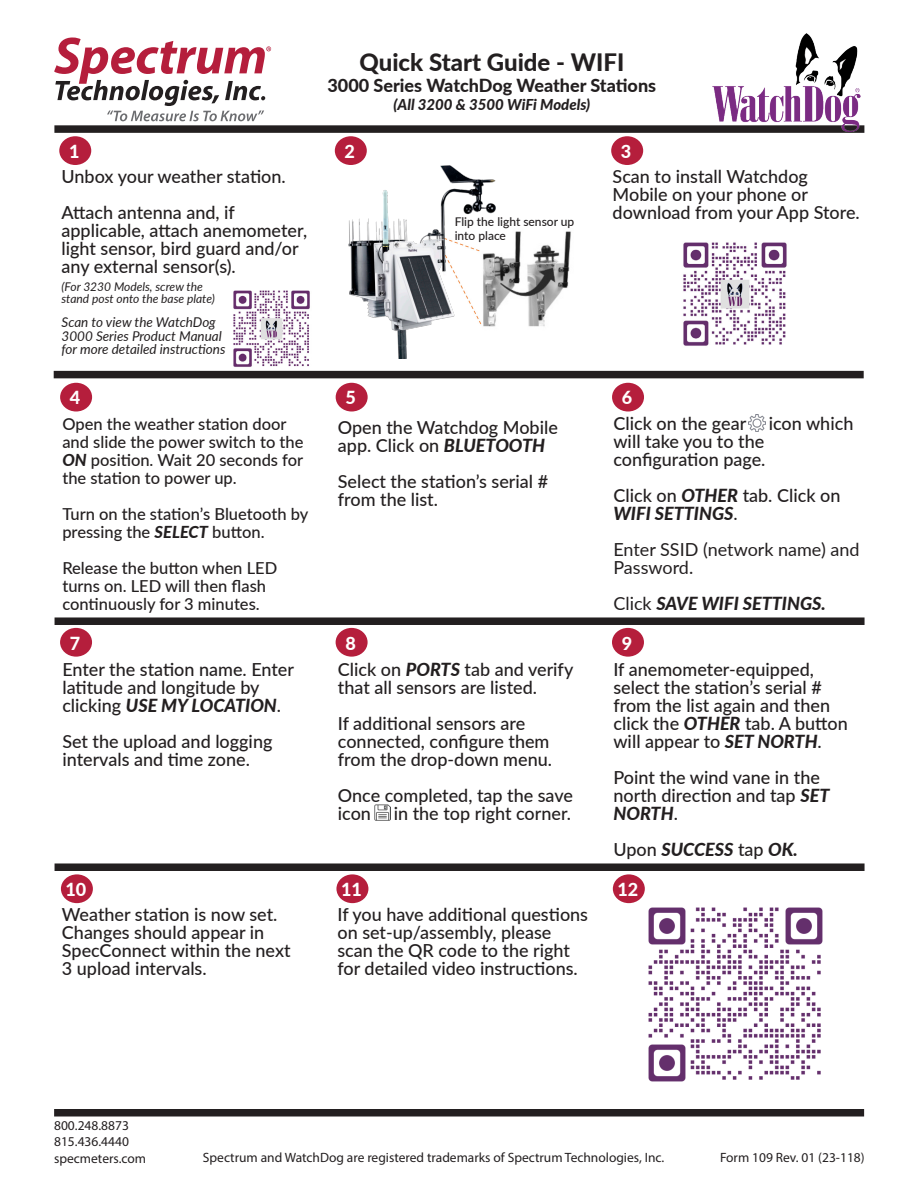
<style>
.page{position:relative;width:918px;height:1188px;background:#fff}
.page>*{position:absolute;margin:0;border:0;box-sizing:border-box;transform-origin:0 0}
.t1{font:800 24px "Lato";color:#231f20}
.t2{font:500 18px/18px "Lato";color:#231f20}
.t3{font:italic 800 18px "Lato";color:#231f20}
.t4{font:18px/18px "Lato";color:#231f20}
.t5{font:800 18px "Lato";color:#231f20}
.t6{font:800 18px "Lato";color:#fff}
.t7{font:500 16.5px/18px "Lato";color:#231f20}
.t8{font:italic 800 15px "Lato";color:#231f20}
.t9{font:13.5px "Myriad Pro";color:#231f20}
.t10{font:italic 13.5px "Lato";color:#231f20}
.t11{font:italic 12px "Lato";color:#231f20}
.t12{font:500 12px "Lato";color:#231f20}
.s1{font-weight:800;font-style:italic}
.s2{font-weight:400}
.s3{font-weight:400;font-style:normal}
.s4{font-weight:500;font-style:normal}
</style>
<div class="page">
<div style="left:54px;top:371px;width:810px;height:7px;background:#231f20"></div>
<div style="left:54px;top:125px;width:810px;height:8px;background:#231f20"></div>
<div style="left:55px;top:617px;width:810px;height:8px;background:#231f20"></div>
<div style="left:55px;top:863px;width:810px;height:8px;background:#231f20"></div>
<div style="left:54px;top:1109px;width:810px;height:8px;background:#231f20"></div>
<img style="left:683px;top:242px;width:104px;height:104px">
<img style="left:748px;top:414px;width:18px;height:18px">
<img style="left:648px;top:907px;width:175px;height:175px">
<img style="left:521px;top:231px;width:50px;height:96px">
<div style="left:611px;top:136px;width:32px;height:29px;background:#b51e3c;border-radius:50%"></div>
<div style="left:335px;top:136px;width:32px;height:29px;background:#b51e3c;border-radius:50%"></div>
<div style="left:59px;top:136px;width:32px;height:29px;background:#b51e3c;border-radius:50%"></div>
<div style="left:612px;top:383px;width:32px;height:29px;background:#b51e3c;border-radius:50%"></div>
<div style="left:336px;top:383px;width:32px;height:29px;background:#b51e3c;border-radius:50%"></div>
<div style="left:60px;top:383px;width:32px;height:29px;background:#b51e3c;border-radius:50%"></div>
<div style="left:612px;top:628px;width:32px;height:29px;background:#b51e3c;border-radius:50%"></div>
<div style="left:336px;top:628px;width:32px;height:29px;background:#b51e3c;border-radius:50%"></div>
<div style="left:60px;top:628px;width:32px;height:29px;background:#b51e3c;border-radius:50%"></div>
<div style="left:613px;top:874px;width:32px;height:29px;background:#b51e3c;border-radius:50%"></div>
<div style="left:336px;top:874px;width:32px;height:29px;background:#b51e3c;border-radius:50%"></div>
<div style="left:61px;top:874px;width:32px;height:29px;background:#b51e3c;border-radius:50%"></div>
<svg style="left:54px;top:38px;width:217px;height:83px"></svg>
<img style="left:713px;top:33px;width:148px;height:98px">
<img style="left:233px;top:290px;width:76px;height:77px">
<img style="left:375px;top:805px;width:16px;height:16px">
<img style="left:309px;top:142px;width:212px;height:217px">
<img style="left:375px;top:185px;width:23px;height:65px">
<p class="t1" style="left:359px;top:44px;width:266px">Quick Start Guide - WIFI</p>
<p class="t5" style="left:328px;top:72px;width:330px">3000 Series WatchDog Weather Stations</p>
<p class="t8" style="left:393px;top:94px;width:198px">(All 3200 &amp; 3500 WiFi Models)</p>
<p class="t6" style="left:69px;top:138px;width:12px">1</p>
<p class="t6" style="left:345px;top:138px;width:12px">2</p>
<p class="t6" style="left:621px;top:138px;width:12px">3</p>
<p class="t2" style="left:62px;top:167px;width:226px">Unbox your weather station.</p>
<p class="t2" style="left:62px;top:203px;width:175px">Attach antenna and, if</p>
<p class="t2" style="left:62px;top:221px;width:247px">applicable, attach anemometer, light sensor, bird guard and/or any external sensor(s).</p>
<p class="t11" style="left:62px;top:278px;width:143px">(For 3230 Models, screw the</p>
<p class="t11" style="left:62px;top:290px;width:155px">stand post onto the base plate)</p>
<p class="t10" style="left:62px;top:313px;width:156px">Scan to view the WatchDog</p>
<p class="t10" style="left:62px;top:326px;width:162px">3000 Series Product Manual</p>
<p class="t10" style="left:62px;top:340px;width:165px">for more detailed instructions</p>
<p class="t12" style="left:455px;top:213px;width:121px">Flip the light sensor up</p>
<p class="t12" style="left:455px;top:227px;width:53px">into place</p>
<p class="t2" style="left:613px;top:167px;width:197px">Scan to install Watchdog</p>
<p class="t2" style="left:613px;top:185px;width:197px">Mobile on your phone or</p>
<p class="t2" style="left:613px;top:203px;width:249px">download from your App Store.</p>
<p class="t6" style="left:70px;top:384px;width:12px">4</p>
<p class="t6" style="left:345px;top:384px;width:12px">5</p>
<p class="t6" style="left:622px;top:384px;width:12px">6</p>
<p class="t7" style="left:62px;top:414px;width:243px">Open the weather station door and slide the power switch to the<br><span class="s1">ON</span> position. Wait 20 seconds for the station to power up.</p>
<p class="t7" style="left:62px;top:504px;width:248px">Turn on the station’s Bluetooth by pressing the <span class="s1">SELECT</span> button.</p>
<p class="t7" style="left:62px;top:558px;width:216px">Release the button when LED turns on. LED will then flash</p>
<p class="t7" style="left:62px;top:594px;width:199px">continuously for 3 minutes.</p>
<p class="t2" style="left:338px;top:417px;width:222px">Open the Watchdog Mobile app. Click on <span class="s1">BLUETOOTH</span></p>
<p class="t2" style="left:338px;top:471px;width:212px">Select the station’s serial # from the list.</p>
<p class="t2" style="left:613px;top:414px;width:241px">Click on the gear icon which will take you to the</p>
<p class="t2" style="left:613px;top:450px;width:154px">configuration page.</p>
<p class="t2" style="left:613px;top:486px;width:228px">Click on <span class="s1">OTHER</span> tab. Click on<br><span class="s1">WIFI SETTINGS</span><span class="s2">.</span></p>
<p class="t4" style="left:613px;top:540px;width:248px">Enter SSID (network name) and<br>Password.</p>
<p class="t3" style="left:613px;top:590px;width:214px"><span class="s3">Click</span> SAVE WIFI SETTINGS.</p>
<p class="t6" style="left:70px;top:630px;width:12px">7</p>
<p class="t6" style="left:345px;top:630px;width:12px">8</p>
<p class="t6" style="left:622px;top:630px;width:12px">9</p>
<p class="t2" style="left:62px;top:660px;width:233px">Enter the station name. Enter</p>
<p class="t2" style="left:62px;top:678px;width:220px">latitude and longitude by clicking <span class="s1">USE MY LOCATION</span>.</p>
<p class="t2" style="left:62px;top:732px;width:212px">Set the upload and logging intervals and time zone.</p>
<p class="t2" style="left:338px;top:660px;width:237px">Click on <span class="s1">PORTS</span> tab and verify that all sensors are listed.</p>
<p class="t2" style="left:338px;top:714px;width:216px">If additional sensors are connected, configure them from the drop-down menu.</p>
<p class="t2" style="left:338px;top:786px;width:237px">Once completed, tap the save icon</p>
<p class="t2" style="left:394px;top:804px;width:179px">in the top right corner.</p>
<p class="t2" style="left:613px;top:660px;width:202px">If anemometer-equipped,</p>
<p class="t2" style="left:613px;top:678px;width:210px">select the station’s serial #</p>
<p class="t2" style="left:613px;top:696px;width:236px">from the list again and then click the <span class="s1">OTHER</span> tab. A button will appear to <span class="s1">SET NORTH</span>.</p>
<p class="t2" style="left:613px;top:768px;width:217px">Point the wind vane in the north direction and tap <span class="s1">SET<br>NORTH</span>.</p>
<p class="t3" style="left:613px;top:836px;width:186px"><span class="s4">Upon</span> SUCCESS <span class="s4">tap</span> OK.</p>
<p class="t6" style="left:65px;top:876px;width:22px">10</p>
<p class="t6" style="left:341px;top:876px;width:22px">11</p>
<p class="t6" style="left:617px;top:876px;width:22px">12</p>
<p class="t2" style="left:62px;top:905px;width:230px">Weather station is now set.<br>Changes should appear in<br>SpecConnect within the next<br>3 upload intervals.</p>
<p class="t2" style="left:337px;top:905px;width:252px">If you have additional questions on set-up/assembly, please scan the QR code to the right for detailed video instructions.</p>
<p class="t9" style="left:54px;top:1117px;width:76px">800.248.8873</p>
<p class="t9" style="left:54px;top:1133px;width:76px">815.436.4440</p>
<p class="t9" style="left:54px;top:1150px;width:94px">specmeters.com</p>
<p class="t9" style="left:203px;top:1150px;width:463px">Spectrum and WatchDog are registered trademarks of Spectrum Technologies, Inc.</p>
<p class="t9" style="left:720px;top:1150px;width:146px">Form 109 Rev. 01 (23-118)</p>
</div>
